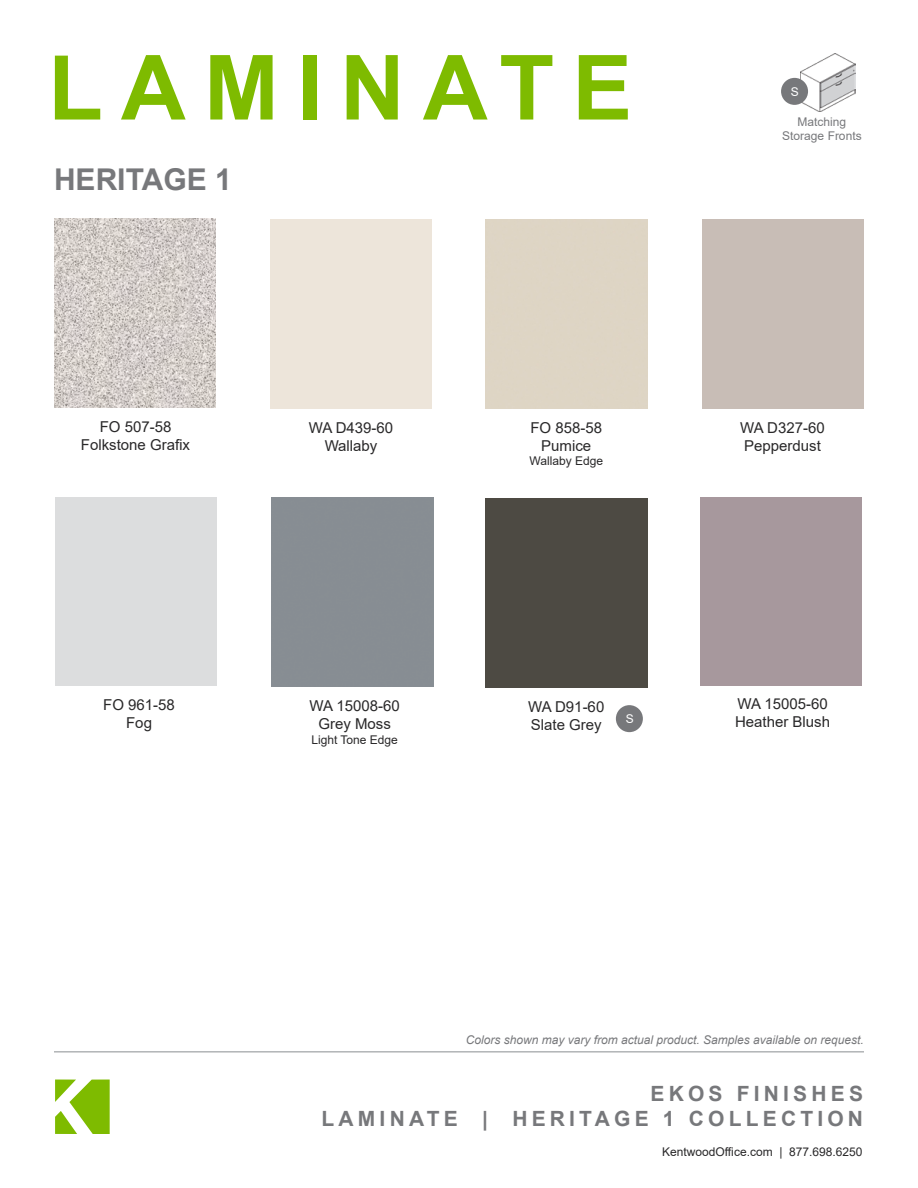
<style>
.page{position:relative;width:918px;height:1188px;background:#fff}
.page>*{position:absolute;margin:0;border:0;box-sizing:border-box;transform-origin:0 0}
.t1{font:700 90px "Arial";letter-spacing:.2em;color:#7ebb00}
.t2{font:700 30px "Arial";color:#77787b}
.t3{font:700 21px/25.2px "Arial";letter-spacing:.2em;color:#77787b;text-align:right}
.t4{font:15px/18px "Arial";color:#292829;text-align:center}
.t5{font:italic 12px "Arial";color:#77787b}
.t6{font:12px "Arial";color:#292829}
.t7{font:12px/14.4px "Arial";color:#77787b;text-align:center}
.t8{font:12px "Arial";color:#fff}
</style>
<div class="page">
<svg style="left:55px;top:1080px;width:55px;height:54px"></svg>
<hr style="left:54px;top:1051px;width:810px;height:2px;background:#b1b4b6">
<div style="left:485px;top:499px;width:162px;height:189px;background:#4d4a43"></div>
<img style="left:54px;top:219px;width:162px;height:189px">
<div style="left:700px;top:497px;width:162px;height:189px;background:#a7989d"></div>
<img style="left:801px;top:54px;width:55px;height:58px">
<div style="left:781px;top:78px;width:27px;height:27px;background:#77787b;border-radius:50%"></div>
<div style="left:616px;top:705px;width:27px;height:27px;background:#77787b;border-radius:50%"></div>
<div style="left:55px;top:497px;width:162px;height:189px;background:#dcddde"></div>
<h1 class="t1" style="left:48px;top:24px;width:586px">LAMINATE</h1>
<h2 class="t2" style="left:54px;top:158px;width:179px">HERITAGE 1</h2>
<p class="t4" style="left:81px;top:417px;width:111px">FO 507-58<br>Folkstone Grafix</p>
<p class="t4" style="left:309px;top:418px;width:86px">WA D439-60<br>Wallaby</p>
<p class="t4" style="left:103px;top:696px;width:73px">FO 961-58<br>Fog</p>
<p class="t4" style="left:309px;top:697px;width:92px">WA 15008-60<br>Grey Moss</p>
<p class="t6" style="left:311px;top:731px;width:88px">Light Tone Edge</p>
<p class="t4" style="left:530px;top:419px;width:73px">FO 858-58<br>Pumice</p>
<p class="t6" style="left:529px;top:453px;width:75px">Wallaby Edge</p>
<p class="t4" style="left:528px;top:697px;width:78px;text-align:left">WA D91-60<br>Slate Grey</p>
<p class="t8" style="left:626px;top:710px;width:10px">S</p>
<p class="t8" style="left:791px;top:83px;width:10px">S</p>
<p class="t7" style="left:782px;top:114px;width:81px">Matching<br>Storage Fronts</p>
<p class="t4" style="left:740px;top:419px;width:86px;text-align:left">WA D327-60<br>Pepperdust</p>
<p class="t4" style="left:735px;top:694px;width:97px;text-align:left">WA 15005-60<br>Heather Blush</p>
<p class="t5" style="left:466px;top:1032px;width:400px">Colors shown may vary from actual product. Samples available on request.</p>
<h3 class="t3" style="left:322px;top:1081px;width:543px">EKOS FINISHES<br>LAMINATE | HERITAGE 1 COLLECTION</h3>
<p class="t6" style="left:662px;top:1143px;width:202px">KentwoodOffice.com | 877.698.6250</p>
</div>
